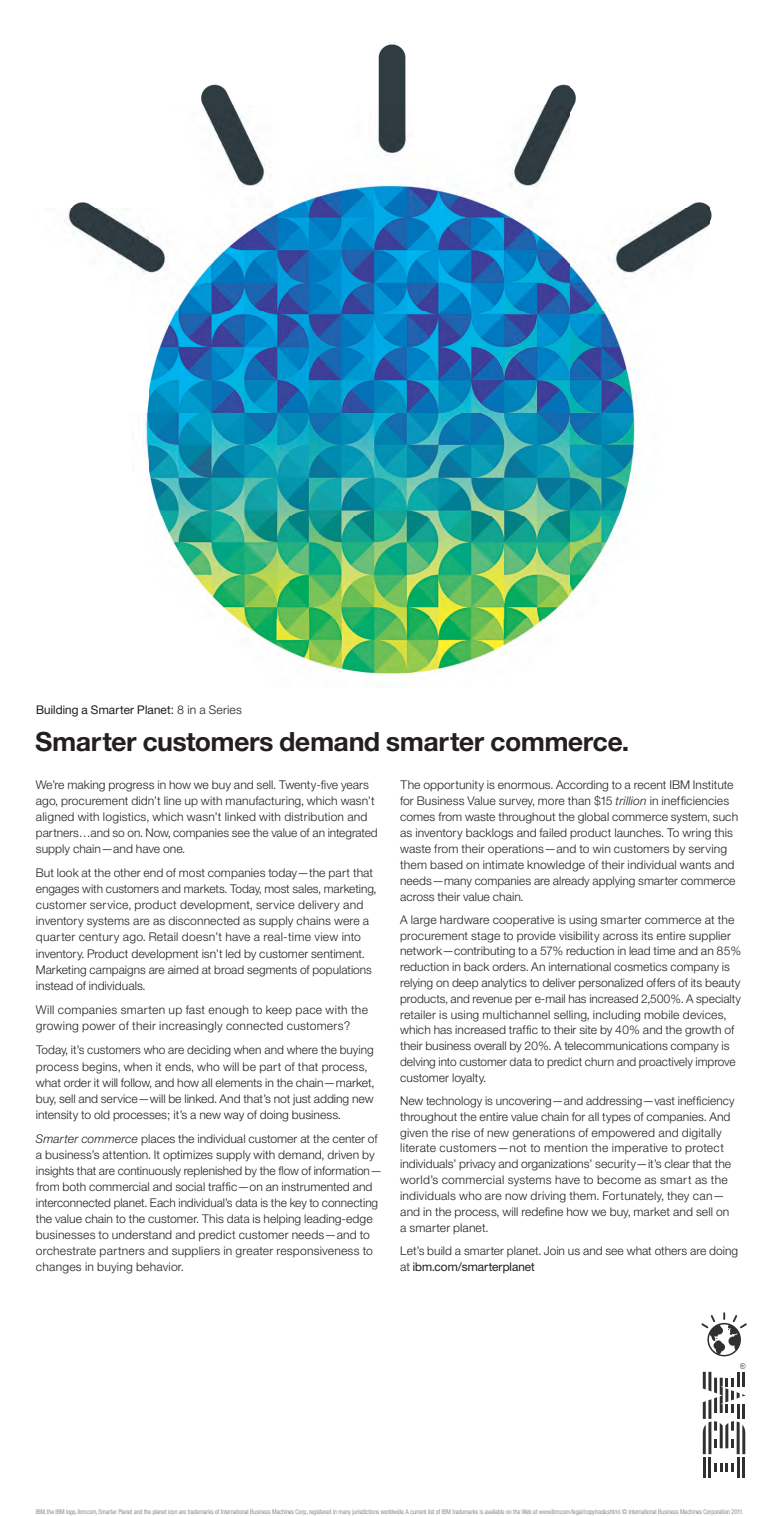
<style>
.page{position:relative;width:784px;height:1516px;background:#fff}
.page>*{position:absolute;margin:0;border:0;box-sizing:border-box;transform-origin:0 0}
.t1{font:700 26.5px "Helv Neuefor IBM";color:#231f20}
.t2{font:300 12px/16px "Helv Neuefor IBM";color:#231f20}
.t3{font:300 12px/16.2px "Helv Neuefor IBM";letter-spacing:.02em;color:#231f20}
.t4{font:12px "Helv Neuefor IBM";letter-spacing:.01em;color:#231f20}
.t5{font:300 condensed 6.5px "Helv Neuefor IBM";color:#6d6e71}
.s1{font-weight:300}
.s2{font-style:italic}
.s3{font-weight:400}
</style>
<div class="page">
<hr style="left:702px;top:1456px;width:3px;height:21px;background:#312f30">
<hr style="left:708px;top:1456px;width:3px;height:21px;background:#312f30">
<hr style="left:736px;top:1456px;width:3px;height:21px;background:#312f30">
<svg style="left:714px;top:1463px;width:19px;height:8px"></svg>
<hr style="left:741px;top:1456px;width:3px;height:21px;background:#312f30">
<svg style="left:702px;top:1363px;width:43px;height:90px"></svg>
<svg style="left:701px;top:1312px;width:45px;height:44px"></svg>
<img style="left:201px;top:44px;width:375px;height:61px">
<img style="left:65px;top:105px;width:645px;height:411px">
<img style="left:161px;top:516px;width:460px;height:103px">
<img style="left:237px;top:619px;width:307px;height:55px">
<p class="t4" style="left:36px;top:705px;width:207px">Building a Smarter Planet: <span class="s1">8 in a Series</span></p>
<h1 class="t1" style="left:35px;top:732px;width:594px">Smarter customers demand smarter commerce.</h1>
<p class="t2" style="left:36px;top:777px;width:343px">We’re making progress in how we buy and sell. Twenty-five years ago, procurement didn’t line up with manufacturing, which wasn’t aligned with logistics, which wasn’t linked with distribution and partners…and so on. Now, companies see the value of an integrated supply chain—and have one.</p>
<p class="t2" style="left:36px;top:865px;width:342px">But look at the other end of most companies today—the part that engages with customers and markets. Today, most sales, marketing, customer service, product development, service delivery and inventory systems are as disconnected as supply chains were a quarter century ago. Retail doesn’t have a real-time view into inventory. Product development isn’t led by customer sentiment.<br>Marketing campaigns are aimed at broad segments of populations instead of individuals.</p>
<p class="t3" style="left:36px;top:1002px;width:333px">Will companies smarten up fast enough to keep pace with the growing power of their increasingly connected customers?</p>
<p class="t2" style="left:36px;top:1042px;width:339px">Today, it’s customers who are deciding when and where the buying process begins, when it ends, who will be part of that process, what order it will follow, and how all elements in the chain—market, buy, sell and service—will be linked. And that’s not just adding new intensity to old processes; it’s a new way of doing business.</p>
<p class="t2" style="left:36px;top:1131px;width:347px"><span class="s2">Smarter commerce</span> places the individual customer at the center of a business’s attention. It optimizes supply with demand, driven by insights that are continuously replenished by the flow of information— from both commercial and social traffic—on an instrumented and interconnected planet. Each individual’s data is the key to connecting the value chain to the customer. This data is helping leading-edge businesses to understand and predict customer needs—and to orchestrate partners and suppliers in greater responsiveness to changes in buying behavior.</p>
<p class="t2" style="left:400px;top:777px;width:339px">The opportunity is enormous. According to a recent IBM Institute for Business Value survey, more than $15 <span class="s2">trillion</span> in inefficiencies comes from waste throughout the global commerce system, such as inventory backlogs and failed product launches. To wring this waste from their operations—and to win customers by serving them based on intimate knowledge of their individual wants and needs—many companies are already applying smarter commerce across their value chain.</p>
<p class="t2" style="left:400px;top:912px;width:342px">A large hardware cooperative is using smarter commerce at the procurement stage to provide visibility across its entire supplier network—contributing to a 57% reduction in lead time and an 85% reduction in back orders. An international cosmetics company is relying on deep analytics to deliver personalized offers of its beauty products, and revenue per e-mail has increased 2,500%. A specialty retailer is using multichannel selling, including mobile devices, which has increased traffic to their site by 40% and the growth of their business overall by 20%. A telecommunications company is delving into customer data to predict churn and proactively improve customer loyalty.</p>
<p class="t2" style="left:400px;top:1093px;width:336px">New technology is uncovering—and addressing—vast inefficiency throughout the entire value chain for all types of companies. And given the rise of new generations of empowered and digitally literate customers—not to mention the imperative to protect individuals’ privacy and organizations’ security—it’s clear that the world’s commercial systems have to become as smart as the individuals who are now driving them. Fortunately, they can— and in the process, will redefine how we buy, market and sell on a smarter planet.</p>
<p class="t2" style="left:400px;top:1243px;width:339px">Let’s build a smarter planet. Join us and see what others are doing at <span class="s3">ibm.com/smarterplanet</span></p>
<p class="t5" style="left:36px;top:1509px;width:708px">IBM, the IBM logo, ibm.com, Smarter Planet and the planet icon are trademarks of International Business Machines Corp., registered in many jurisdictions worldwide. A current list of IBM trademarks is available on the Web at www.ibm.com/legal/copytrade.shtml. © International Business Machines Corporation 2011.</p>
</div>
